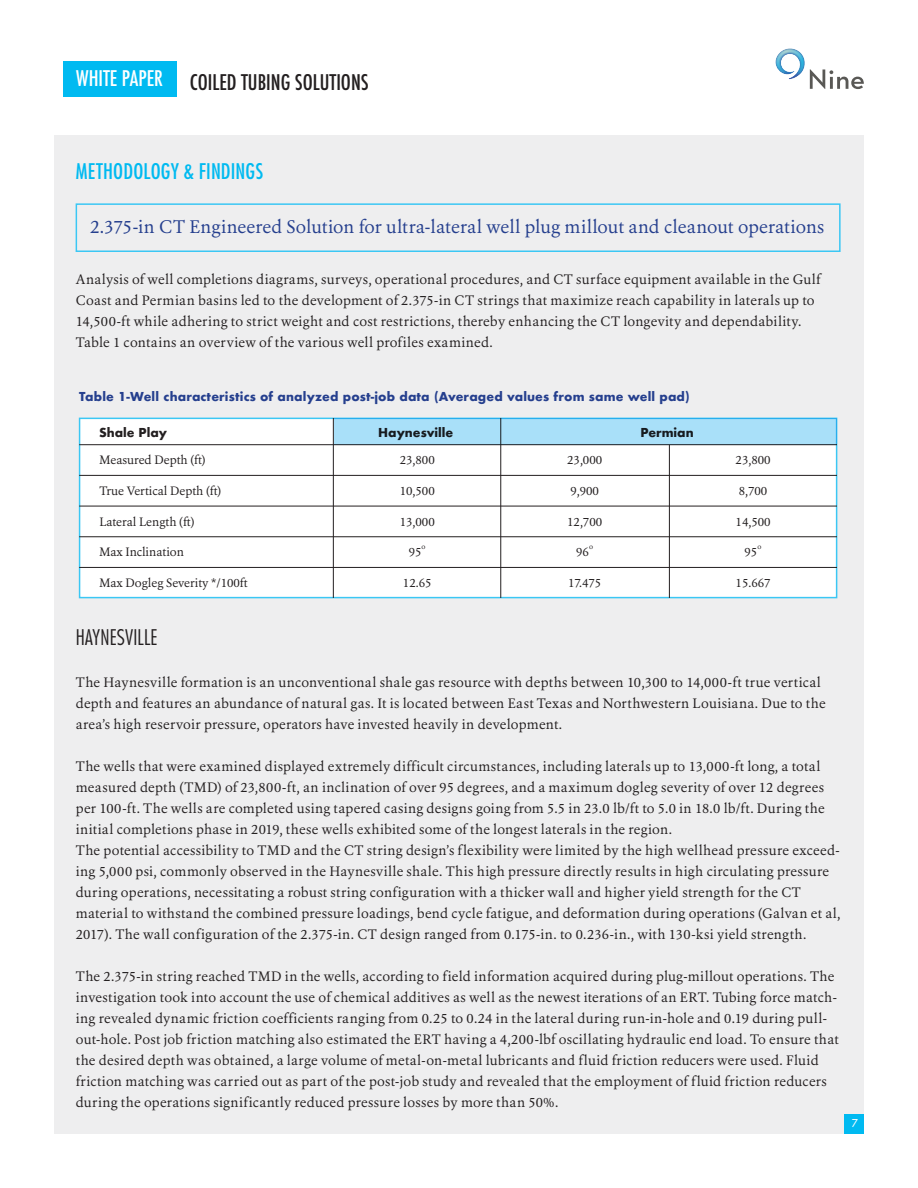
<style>
.page{position:relative;width:918px;height:1188px;background:#fff}
.page>*{position:absolute;margin:0;border:0;box-sizing:border-box;transform-origin:0 0}
.t1{font:500 condensed 21px "Futura";color:#231f20}
.t2{font:condensed 21px "Futura";letter-spacing:.01em;color:#00baf1}
.t3{font:300 condensed 21px "Futura";letter-spacing:.01em;color:#231f20}
.AA_Header_01{font:500 condensed 21px "Futura";color:#fff}
.t4{font:18px "Erato";color:#253f8e}
.t5{font:13.5px/21px "Erato";letter-spacing:.02em;color:#231f20}
._04_Bullet_Item_Inde{font:12px "Erato";color:#231f20}
._04_Bullet_Item_Inde-2{font:700 12px "Futura";letter-spacing:.01em;color:#253f8e}
._04_Bullet_Item_Inde-3{font:700 12px "Futura";color:#231f20}
.t6{font:10.5px "Futura";color:#fff}
._04_Bullet_Item_Inde-4{font:7.05px "Erato";color:#231f20}
</style>
<div class="page">
<div style="left:54px;top:135px;width:810px;height:999px;background:#eeeeef"></div>
<svg style="left:818px;top:69px;width:46px;height:20px"></svg>
<img style="left:775px;top:48px;width:43px;height:41px">
<div style="left:63px;top:61px;width:113px;height:36px;background:#00baf1"></div>
<div style="left:845px;top:1115px;width:19px;height:19px;background:#00baf1"></div>
<div style="left:79px;top:418px;width:758px;height:180px;background:#fff;border:2px solid #3bc7f4"></div>
<hr style="left:79px;top:444px;width:758px;height:1px;background:#231f20">
<hr style="left:79px;top:475px;width:758px;height:1px;background:#231f20">
<hr style="left:79px;top:506px;width:758px;height:1px;background:#231f20">
<hr style="left:79px;top:537px;width:758px;height:1px;background:#231f20">
<hr style="left:79px;top:567px;width:758px;height:1px;background:#231f20">
<hr style="left:333px;top:418px;width:1px;height:180px;background:#231f20">
<hr style="left:501px;top:418px;width:1px;height:180px;background:#231f20">
<hr style="left:669px;top:445px;width:1px;height:153px;background:#231f20">
<div style="left:76px;top:203px;width:765px;height:49px;border:2px solid #3bc7f4"></div>
<div style="left:334px;top:418px;width:502px;height:27px;background:#a9e0f9"></div>
<p class="AA_Header_01" style="left:76px;top:65px;width:88px">WHITE PAPER</p>
<p class="t1" style="left:190px;top:69px;width:180px">COILED TUBING SOLUTIONS</p>
<p class="t2" style="left:76px;top:158px;width:189px">METHODOLOGY &amp; FINDINGS</p>
<p class="t4" style="left:90px;top:215px;width:736px">2.375-in CT Engineered Solution for ultra-lateral well plug millout and cleanout operations</p>
<p class="t5" style="left:76px;top:269px;width:746px">Analysis of well completions diagrams, surveys, operational procedures, and CT surface equipment available in the Gulf Coast and Permian basins led to the development of 2.375-in CT strings that maximize reach capability in laterals up to 14,500-ft while adhering to strict weight and cost restrictions, thereby enhancing the CT longevity and dependability.<br>Table 1 contains an overview of the various well profiles examined.</p>
<p class="_04_Bullet_Item_Inde-2" style="left:79px;top:387px;width:612px">Table 1-Well characteristics of analyzed post-job data (Averaged values from same well pad)</p>
<p class="_04_Bullet_Item_Inde-3" style="left:99px;top:424px;width:70px">Shale Play</p>
<p class="_04_Bullet_Item_Inde-3" style="left:378px;top:424px;width:77px">Haynesville</p>
<p class="_04_Bullet_Item_Inde-3" style="left:640px;top:424px;width:55px">Permian</p>
<p class="_04_Bullet_Item_Inde" style="left:99px;top:452px;width:108px">Measured Depth (ft)</p>
<p class="_04_Bullet_Item_Inde" style="left:400px;top:452px;width:36px">23,800</p>
<p class="_04_Bullet_Item_Inde" style="left:567px;top:452px;width:36px">23,000</p>
<p class="_04_Bullet_Item_Inde" style="left:736px;top:452px;width:36px">23,800</p>
<p class="_04_Bullet_Item_Inde" style="left:99px;top:483px;width:123px">True Vertical Depth (ft)</p>
<p class="_04_Bullet_Item_Inde" style="left:400px;top:483px;width:36px">10,500</p>
<p class="_04_Bullet_Item_Inde" style="left:570px;top:483px;width:30px">9,900</p>
<p class="_04_Bullet_Item_Inde" style="left:739px;top:483px;width:30px">8,700</p>
<p class="_04_Bullet_Item_Inde" style="left:99px;top:514px;width:96px">Lateral Length (ft)</p>
<p class="_04_Bullet_Item_Inde" style="left:400px;top:514px;width:36px">13,000</p>
<p class="_04_Bullet_Item_Inde" style="left:567px;top:514px;width:36px">12,700</p>
<p class="_04_Bullet_Item_Inde" style="left:736px;top:514px;width:36px">14,500</p>
<p class="_04_Bullet_Item_Inde" style="left:99px;top:544px;width:86px">Max Inclination</p>
<p class="_04_Bullet_Item_Inde" style="left:409px;top:544px;width:14px">95</p>
<p class="_04_Bullet_Item_Inde-4" style="left:422px;top:542px;width:6px">o</p>
<p class="_04_Bullet_Item_Inde-4" style="left:589px;top:542px;width:6px">o</p>
<p class="_04_Bullet_Item_Inde-4" style="left:757px;top:542px;width:6px">o</p>
<p class="_04_Bullet_Item_Inde" style="left:576px;top:544px;width:14px">96</p>
<p class="_04_Bullet_Item_Inde" style="left:745px;top:544px;width:14px">95</p>
<p class="_04_Bullet_Item_Inde" style="left:99px;top:575px;width:150px">Max Dogleg Severity */100ft</p>
<p class="_04_Bullet_Item_Inde" style="left:403px;top:575px;width:30px">12.65</p>
<p class="_04_Bullet_Item_Inde" style="left:568px;top:575px;width:35px">17.475</p>
<p class="_04_Bullet_Item_Inde" style="left:736px;top:575px;width:36px">15.667</p>
<p class="t3" style="left:76px;top:624px;width:83px">HAYNESVILLE</p>
<p class="t5" style="left:76px;top:672px;width:751px">The Haynesville formation is an unconventional shale gas resource with depths between 10,300 to 14,000-ft true vertical depth and features an abundance of natural gas. It is located between East Texas and Northwestern Louisiana. Due to the area’s high reservoir pressure, operators have invested heavily in development.</p>
<p class="t5" style="left:76px;top:756px;width:750px">The wells that were examined displayed extremely difficult circumstances, including laterals up to 13,000-ft long, a total measured depth (TMD) of 23,800-ft, an inclination of over 95 degrees, and a maximum dogleg severity of over 12 degrees per 100-ft. The wells are completed using tapered casing designs going from 5.5 in 23.0 lb/ft to 5.0 in 18.0 lb/ft. During the initial completions phase in 2019, these wells exhibited some of the longest laterals in the region.</p>
<p class="t5" style="left:76px;top:840px;width:766px">The potential accessibility to TMD and the CT string design’s flexibility were limited by the high wellhead pressure exceed&shy;ing 5,000 psi, commonly observed in the Haynesville shale. This high pressure directly results in high circulating pressure during operations, necessitating a robust string configuration with a thicker wall and higher yield strength for the CT material to withstand the combined pressure loadings, bend cycle fatigue, and deformation during operations (Galvan et al, 2017). The wall configuration of the 2.375-in. CT design ranged from 0.175-in. to 0.236-in., with 130-ksi yield strength.</p>
<p class="t5" style="left:76px;top:966px;width:764px">The 2.375-in string reached TMD in the wells, according to field information acquired during plug-millout operations. The investigation took into account the use of chemical additives as well as the newest iterations of an ERT. Tubing force match&shy;ing revealed dynamic friction coefficients ranging from 0.25 to 0.24 in the lateral during run-in-hole and 0.19 during pull&shy;out-hole. Post job friction matching also estimated the ERT having a 4,200-lbf oscillating hydraulic end load. To ensure that the desired depth was obtained, a large volume of metal-on-metal lubricants and fluid friction reducers were used. Fluid friction matching was carried out as part of the post-job study and revealed that the employment of fluid friction reducers during the operations significantly reduced pressure losses by more than 50%.</p>
<p class="t6" style="left:852px;top:1117px;width:8px">7</p>
</div>
